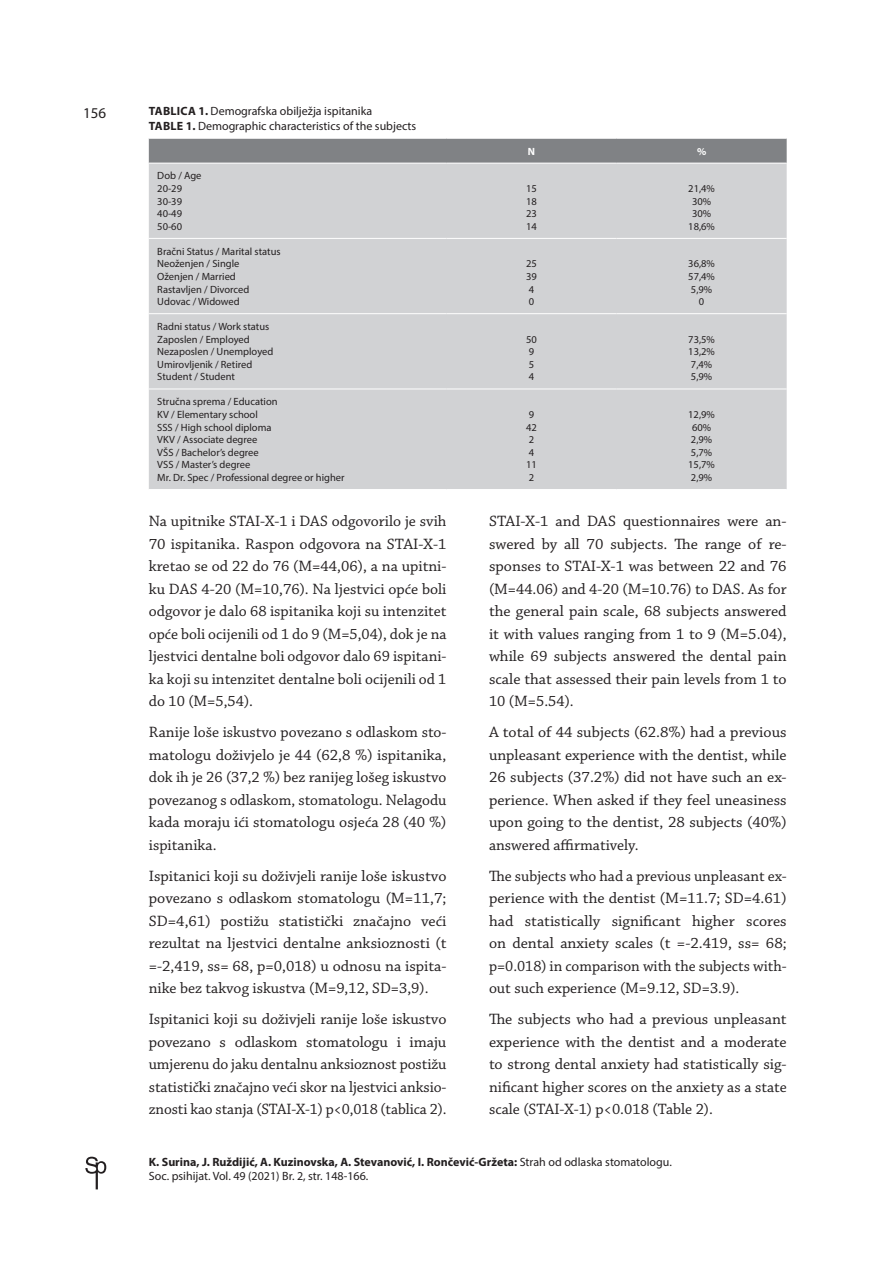
<style>
.page{position:relative;width:893px;height:1263px;background:#fff}
.page>*{position:absolute;margin:0;border:0;box-sizing:border-box;transform-origin:0 0}
.t1{font:15.75px/22.5px "Chaparral Pro";color:#231f20;text-align:justify}
.t2{font:15px "Myriad Pro";color:#231f20}
.t3{font:12px/14.4px "Myriad Pro";color:#231f20}
.t4{font:10.5px/12.6px "Myriad Pro";color:#231f20}
.t5{font:700 10.5px "Myriad Pro";color:#fff}
.s1{font-weight:700}
</style>
<div class="page">
<svg style="left:85px;top:1157px;width:21px;height:32px"></svg>
<div style="left:149px;top:139px;width:638px;height:24px;background:#808285"></div>
<div style="left:149px;top:164px;width:638px;height:325px;background:#d1d2d4"></div>
<hr style="left:149px;top:238px;width:297px;height:1px;background:#fff">
<hr style="left:446px;top:238px;width:171px;height:1px;background:#fff">
<hr style="left:617px;top:238px;width:170px;height:1px;background:#fff">
<hr style="left:149px;top:313px;width:297px;height:1px;background:#fff">
<hr style="left:446px;top:313px;width:171px;height:1px;background:#fff">
<hr style="left:617px;top:313px;width:170px;height:1px;background:#fff">
<hr style="left:149px;top:389px;width:297px;height:1px;background:#fff">
<hr style="left:446px;top:389px;width:171px;height:1px;background:#fff">
<hr style="left:617px;top:389px;width:170px;height:1px;background:#fff">
<p class="t2" style="left:83px;top:103px;width:25px">156</p>
<p class="t3" style="left:149px;top:104px;width:269px"><span class="s1">TABLICA 1.</span> Demografska obilježja ispitanika<br><span class="s1">TABLE 1.</span> Demographic characteristics of the subjects</p>
<p class="t4" style="left:157px;top:169px;width:46px">Dob / Age<br>20-29<br>30-39<br>40-49<br>50-60</p>
<p class="t4" style="left:157px;top:245px;width:125px">Bračni Status / Marital status<br>Neoženjen / Single<br>Oženjen / Married<br>Rastavljen / Divorced<br>Udovac / Widowed</p>
<p class="t4" style="left:157px;top:320px;width:118px">Radni status / Work status<br>Zaposlen / Employed<br>Nezaposlen / Unemployed<br>Umirovljenik / Retired<br>Student / Student</p>
<p class="t4" style="left:157px;top:395px;width:189px">Stručna sprema / Education<br>KV / Elementary school<br>SSS / High school diploma<br>VKV / Associate degree<br>VŠS / Bachelor’s degree<br>VSS / Master’s degree<br>Mr. Dr. Spec / Professional degree or higher</p>
<p class="t1" style="left:149px;top:510px;width:299px">Na upitnike STAI-X-1 i DAS odgovorilo je svih 70 ispitanika. Raspon odgovora na STAI-X-1 kretao se od 22 do 76 (M=44,06), a na upitni&shy;ku DAS 4-20 (M=10,76). Na ljestvici opće boli odgovor je dalo 68 ispitanika koji su intenzitet opće boli ocijenili od 1 do 9 (M=5,04), dok je na ljestvici dentalne boli odgovor dalo 69 ispitani&shy;ka koji su intenzitet dentalne boli ocijenili od 1 do 10 (M=5,54).</p>
<p class="t1" style="left:149px;top:721px;width:299px">Ranije loše iskustvo povezano s odlaskom sto&shy;matologu doživjelo je 44 (62,8 %) ispitanika, dok ih je 26 (37,2 %) bez ranijeg lošeg iskustvo povezanog s odlaskom, stomatologu. Nelagodu kada moraju ići stomatologu osjeća 28 (40 %) ispitanika.</p>
<p class="t1" style="left:149px;top:865px;width:299px">Ispitanici koji su doživjeli ranije loše iskustvo povezano s odlaskom stomatologu (M=11,7; SD=4,61) postižu statistički značajno veći rezultat na ljestvici dentalne anksioznosti (t =-2,419, ss= 68, p=0,018) u odnosu na ispita&shy;nike bez takvog iskustva (M=9,12, SD=3,9).</p>
<p class="t1" style="left:149px;top:1008px;width:299px">Ispitanici koji su doživjeli ranije loše iskustvo povezano s odlaskom stomatologu i imaju umjerenu do jaku dentalnu anksioznost postižu statistički značajno veći skor na ljestvici anksio&shy;znosti kao stanja (STAI-X-1) p&lt;0,018 (tablica 2).</p>
<p class="t5" style="left:528px;top:144px;width:9px">N</p>
<p class="t5" style="left:697px;top:144px;width:11px">%</p>
<p class="t4" style="left:526px;top:182px;width:12px;text-align:justify">15<br>18<br>23<br>14</p>
<p class="t4" style="left:688px;top:182px;width:28px;text-align:center">21,4%<br>30%<br>30%<br>18,6%</p>
<p class="t4" style="left:526px;top:257px;width:12px">25<br>39<br>4<br>0</p>
<p class="t4" style="left:688px;top:257px;width:28px;text-align:center">36,8%<br>57,4%<br>5,9%<br>0</p>
<p class="t4" style="left:526px;top:333px;width:12px">50<br>9<br>5<br>4</p>
<p class="t4" style="left:688px;top:333px;width:28px">73,5%<br>13,2%<br>7,4%<br>5,9%</p>
<p class="t4" style="left:526px;top:408px;width:12px">9<br>42<br>2<br>4<br>11<br>2</p>
<p class="t4" style="left:688px;top:408px;width:28px;text-align:center">12,9%<br>60%<br>2,9%<br>5,7%<br>15,7%<br>2,9%</p>
<p class="t1" style="left:489px;top:510px;width:299px">STAI-X-1 and DAS questionnaires were an&shy;swered by all 70 subjects. The range of re&shy;sponses to STAI-X-1 was between 22 and 76 (M=44.06) and 4-20 (M=10.76) to DAS. As for the general pain scale, 68 subjects answered it with values ranging from 1 to 9 (M=5.04), while 69 subjects answered the dental pain scale that assessed their pain levels from 1 to 10 (M=5.54).</p>
<p class="t1" style="left:489px;top:721px;width:299px">A total of 44 subjects (62.8%) had a previous unpleasant experience with the dentist, while 26 subjects (37.2%) did not have such an ex&shy;perience. When asked if they feel uneasiness upon going to the dentist, 28 subjects (40%) answered affirmatively.</p>
<p class="t1" style="left:489px;top:865px;width:299px">The subjects who had a previous unpleasant ex&shy;perience with the dentist (M=11.7; SD=4.61) had statistically significant higher scores on dental anxiety scales (t =-2.419, ss= 68; p=0.018) in comparison with the subjects with&shy;out such experience (M=9.12, SD=3.9).</p>
<p class="t1" style="left:489px;top:1008px;width:299px">The subjects who had a previous unpleasant experience with the dentist and a moderate to strong dental anxiety had statistically sig&shy;nificant higher scores on the anxiety as a state scale (STAI-X-1) p&lt;0.018 (Table 2).</p>
<p class="t3" style="left:149px;top:1154px;width:524px"><span class="s1">K. Surina, J. Ruždijić, A. Kuzinovska, A. Stevanović, I. Rončević-Gržeta:</span> Strah od odlaska stomatologu.<br>Soc. psihijat. Vol. 49 (2021) Br. 2, str. 148-166.</p>
</div>
